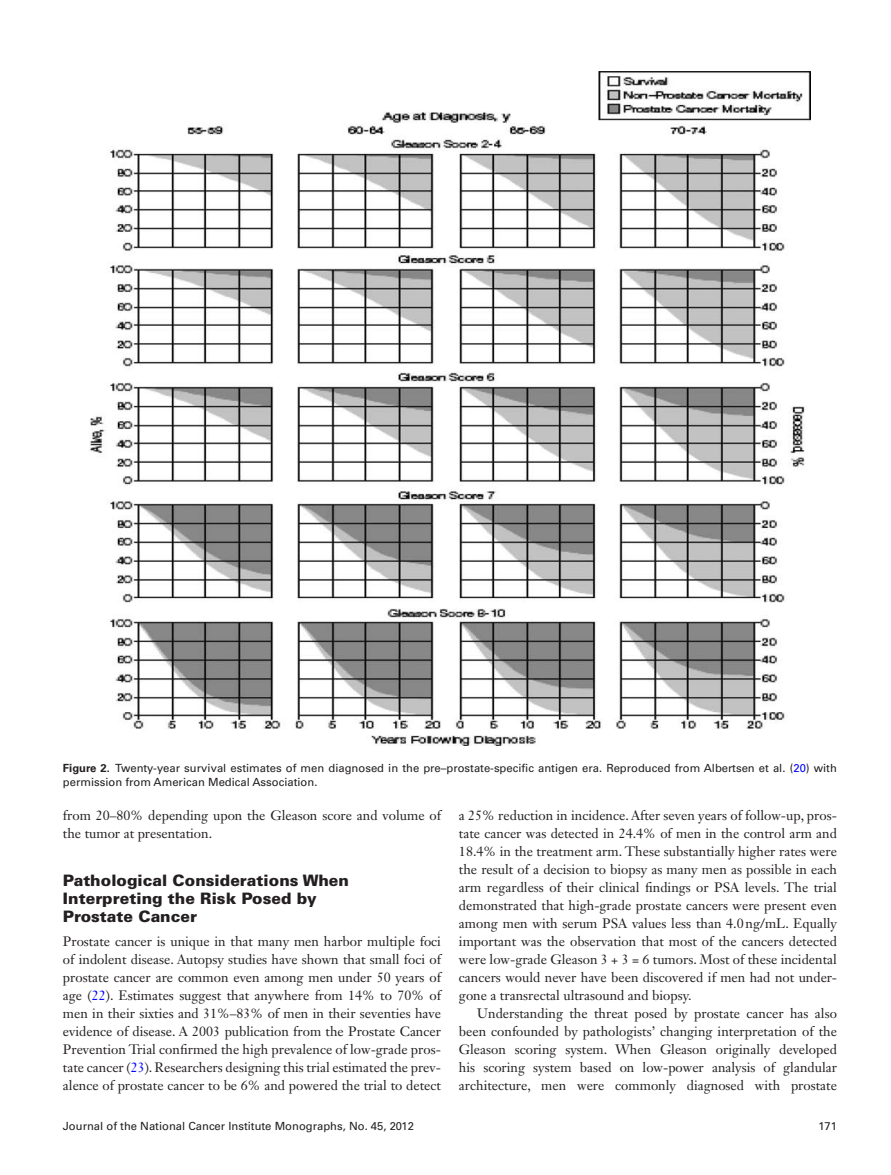
<style>
.page{position:relative;width:891px;height:1175px;background:#fff}
.page>*{position:absolute;margin:0;border:0;box-sizing:border-box;transform-origin:0 0}
.t1{font:900 15.75px/18px "Univers LT Std";color:#231f20}
.t2{font:13.5px/18px "Janson Text LT Std";color:#231f20;text-align:justify}
.t3{font:11.25px/13.5px "Univers LT Std";color:#231f20}
.s1{font-weight:700}
.s2{color:#00f}
</style>
<div class="page">
<img style="left:90px;top:72px;width:720px;height:673px">
<p class="t3" style="left:63px;top:761px;width:775px"><span class="s1">Figure 2.</span> Twenty-year survival estimates of men diagnosed in the pre–prostate-specific antigen era. Reproduced from Albertsen et al. (<span class="s2">20</span>) with permission from American Medical Association.</p>
<p class="t2" style="left:63px;top:806px;width:380px">from 20–80% depending upon the Gleason score and volume of the tumor at presentation.</p>
<p class="t1" style="left:63px;top:871px;width:288px">Pathological Considerations When<br>Interpreting the Risk Posed by<br>Prostate Cancer</p>
<p class="t2" style="left:63px;top:932px;width:380px">Prostate cancer is unique in that many men harbor multiple foci of indolent disease. Autopsy studies have shown that small foci of prostate cancer are common even among men under 50 years of age (<span class="s2">22</span>). Estimates suggest that anywhere from 14% to 70% of men in their sixties and 31%–83% of men in their seventies have evidence of disease. A 2003 publication from the Prostate Cancer Prevention Trial confirmed the high prevalence of low-grade pros&shy;tate cancer (<span class="s2">23</span>). Researchers designing this trial estimated the prev&shy;alence of prostate cancer to be 6% and powered the trial to detect</p>
<p class="t2" style="left:459px;top:806px;width:380px">a 25% reduction in incidence. After seven years of follow-up, pros&shy;tate cancer was detected in 24.4% of men in the control arm and 18.4% in the treatment arm. These substantially higher rates were the result of a decision to biopsy as many men as possible in each arm regardless of their clinical findings or PSA levels. The trial demonstrated that high-grade prostate cancers were present even among men with serum PSA values less than 4.0ng/mL. Equally important was the observation that most of the cancers detected were low-grade Gleason 3 + 3 = 6 tumors. Most of these incidental cancers would never have been discovered if men had not under&shy;gone a transrectal ultrasound and biopsy.</p>
<p class="t2" style="left:459px;top:1004px;width:380px;text-indent:18px">Understanding the threat posed by prostate cancer has also been confounded by pathologists’ changing interpretation of the Gleason scoring system. When Gleason originally developed his scoring system based on low-power analysis of glandular architecture, men were commonly diagnosed with prostate</p>
<p class="t3" style="left:63px;top:1119px;width:352px">Journal of the National Cancer Institute Monographs, No. 45, 2012</p>
<p class="t3" style="left:818px;top:1119px;width:20px">171</p>
</div>
